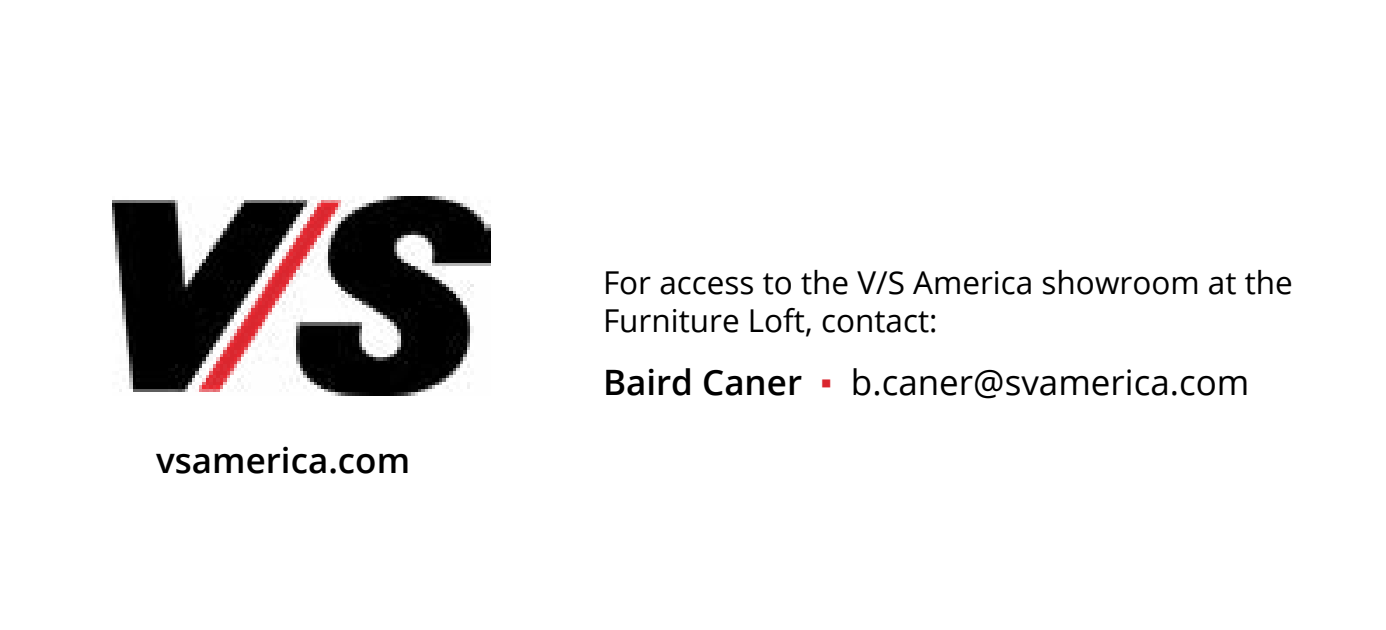
<style>
.page{position:relative;width:1386px;height:630px;background:#fff}
.page>*{position:absolute;margin:0;border:0;box-sizing:border-box;transform-origin:0 0}
.t1{font:35px "Open Sans";color:#000}
.t2{font:600 35px "Open Sans";color:#000}
.t3{font:31.5px/37.8px "Open Sans";color:#000}
.s1{font-weight:600}
.s2{font-family:"Arial";color:#da262e}
</style>
<div class="page">
<img style="left:112px;top:197px;width:379px;height:199px">
<p class="t2" style="left:156px;top:436px;width:255px">vsamerica.com</p>
<p class="t3" style="left:603px;top:263px;width:691px">For access to the V/S America showroom at the<br>Furniture Loft, contact:</p>
<p class="t1" style="left:603px;top:358px;width:648px"><span class="s1">Baird Caner</span> <span class="s2">▪</span> b.caner@svamerica.com</p>
</div>
